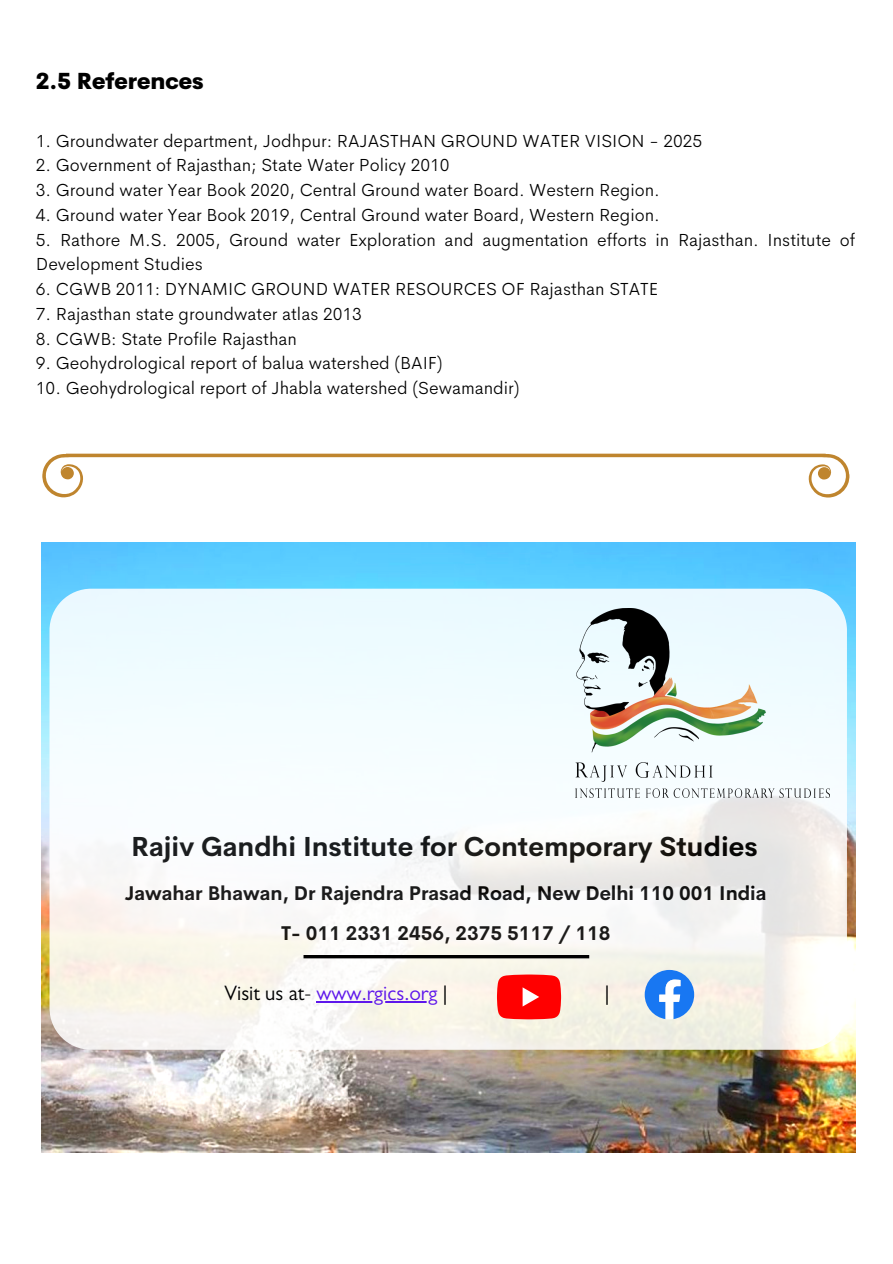
<style>
.page{position:relative;width:893px;height:1264px;background:#fff}
.page>*{position:absolute;margin:0;border:0;box-sizing:border-box;transform-origin:0 0}
.t1{font:700 27px "Cerebri Sans";color:#000}
.t2{font:800 22.5px "Cerebri Sans";color:#000}
.t3{font:21px "Gill Sans";color:#5e17eb}
.t4{font:21px "Gill Sans";color:#000}
.t5{font:700 19.5px/39.3px "Cerebri Sans";color:#000;text-align:center}
.t6{font:300 17.7px/24.8px "Cerebri Sans";color:#000}
.s1{color:#000}
</style>
<div class="page">
<svg style="left:42px;top:453px;width:807px;height:44px"></svg>
<img style="left:41px;top:542px;width:814px;height:610px">
<svg style="left:49px;top:588px;width:797px;height:461px;fill:#f6fbfd"></svg>
<img style="left:575px;top:608px;width:254px;height:189px">
<hr style="left:303px;top:955px;width:286px;height:3px;background:#000">
<svg style="left:497px;top:974px;width:64px;height:45px;background:#fe1d1d"></svg>
<svg style="left:644px;top:969px;width:50px;height:50px"></svg>
<hr style="left:316px;top:1001px;width:121px;height:1px;background:#5e17eb">
<p class="t2" style="left:36px;top:67px;width:169px">2.5 References</p>
<p class="t6" style="left:36px;top:128px;width:668px">1. Groundwater department, Jodhpur: RAJASTHAN GROUND WATER VISION - 2025</p>
<p class="t6" style="left:36px;top:153px;width:415px">2. Government of Rajasthan; State Water Policy 2010</p>
<p class="t6" style="left:36px;top:178px;width:625px">3. Ground water Year Book 2020, Central Ground water Board. Western Region.</p>
<p class="t6" style="left:36px;top:202px;width:625px">4. Ground water Year Book 2019, Central Ground water Board, Western Region.</p>
<p class="t6" style="left:36px;top:227px;width:820px">5. Rathore M.S. 2005, Ground water Exploration and augmentation efforts in Rajasthan. Institute of<br>Development Studies</p>
<p class="t6" style="left:36px;top:276px;width:623px">6. CGWB 2011: DYNAMIC GROUND WATER RESOURCES OF Rajasthan STATE</p>
<p class="t6" style="left:36px;top:301px;width:327px">7. Rajasthan state groundwater atlas 2013</p>
<p class="t6" style="left:36px;top:326px;width:262px">8. CGWB: State Profile Rajasthan</p>
<p class="t6" style="left:36px;top:351px;width:408px">9. Geohydrological report of balua watershed (BAIF)</p>
<p class="t6" style="left:36px;top:375px;width:485px">10. Geohydrological report of Jhabla watershed (Sewamandir)</p>
<h1 class="t1" style="left:131px;top:829px;width:628px">Rajiv Gandhi Institute for Contemporary Studies</h1>
<p class="t5" style="left:125px;top:873px;width:643px">Jawahar Bhawan, Dr Rajendra Prasad Road, New Delhi 110 001 India<br>T- 011 2331 2456, 2375 5117 / 118</p>
<p class="t3" style="left:224px;top:986px;width:224px"><span class="s1">Visit us at-</span> www.rgics.org <span class="s1">|</span></p>
<p class="t4" style="left:604px;top:986px;width:6px">|</p>
</div>
